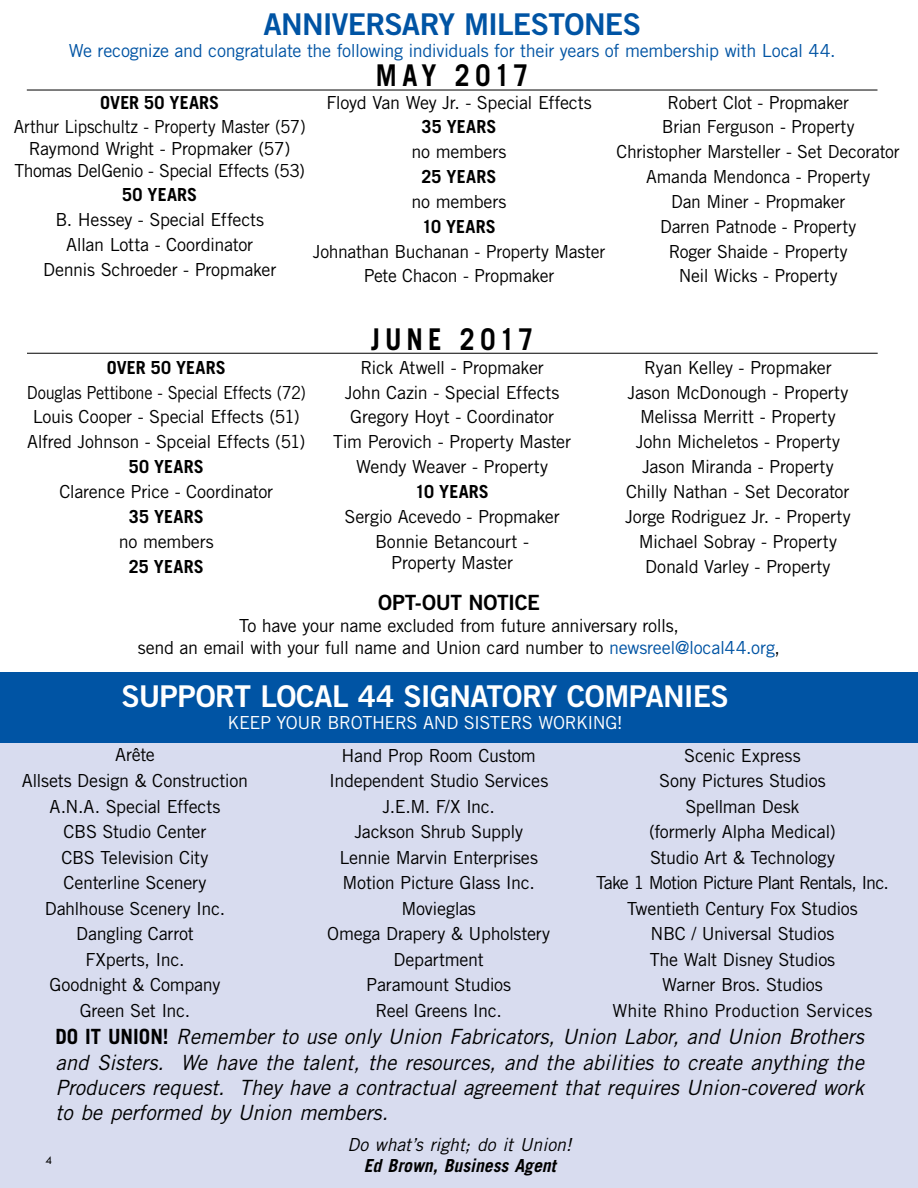
<style>
.page{position:relative;width:918px;height:1188px;background:#fff}
.page>*{position:absolute;margin:0;border:0;box-sizing:border-box;transform-origin:0 0}
.t1{font:30px "Trade Gothic LT Std Bd 2";letter-spacing:-.02em;color:#fff}
.t2{font:30px "Trade Gothic LT Std Bd 2";letter-spacing:-.025em;color:#0054a4}
.t3{font:700 30px "Trade Gothic LT Std";letter-spacing:.18em;color:#000;scale:.9 1}
.t4{font:italic 21px/25.2px "Trade Gothic LT Std";color:#000;text-align:justify}
.t5{font:21px "Trade Gothic LT Std Bd 2";letter-spacing:-.02em;color:#000}
.t6{font:18px/25.5px "Trade Gothic LT Std";letter-spacing:-.015em;color:#000;text-align:center}
.t7{font:18px/24.9px "Trade Gothic LT Std";letter-spacing:-.015em;color:#000;text-align:center;scale:.91 1}
.t8{font:18px/21.6px "Trade Gothic LT Std";letter-spacing:-.015em;color:#000;text-align:center;scale:.95 1}
.t9{font:18px "Trade Gothic LT Std";letter-spacing:-.02em;color:#0054a4}
.t10{font:700 18px "Trade Gothic LT Std";letter-spacing:.01em;color:#000}
.t11{font:18px "Trade Gothic LT Std";letter-spacing:-.025em;color:#fff}
.t12{font:italic 18px "Trade Gothic LT Std";color:#000}
.t13{font:italic 700 18px "Trade Gothic LT Std";color:#000}
.t14{font:12px "Tw Cen";color:#000}
.s1{color:#0054a4}
.s2{font-weight:700;font-style:normal}
</style>
<div class="page">
<hr style="left:917px;top:0;width:1px;height:1188px;background:#0054a4">
<hr style="left:27px;top:90px;width:851px;height:1px;background:#000">
<hr style="left:27px;top:353px;width:851px;height:1px;background:#000">
<div style="left:0;top:735px;width:918px;height:453px;background:#d8dcef"></div>
<div style="left:0;top:672px;width:918px;height:70px;background:#0054a4"></div>
<h1 class="t2" style="left:263px;top:6px;width:379px">ANNIVERSARY MILESTONES</h1>
<p class="t9" style="left:69px;top:39px;width:768px">We recognize and congratulate the following individuals for their years of membership with Local 44.</p>
<p class="t10" style="left:100px;top:91px;width:121px">OVER 50 YEARS</p>
<p class="t8" style="left:14px;top:116px;width:309px">Arthur Lipschultz - Property Master (57)<br>Raymond Wright - Propmaker (57)<br>Thomas DelGenio - Special Effects (53)</p>
<p class="t10" style="left:122px;top:184px;width:77px">50 YEARS</p>
<p class="t6" style="left:43px;top:207px;width:235px;line-height:24.9px">B. Hessey - Special Effects<br>Allan Lotta - Coordinator<br>Dennis Schroeder - Propmaker</p>
<h1 class="t3" style="left:376px;top:57px;width:171px">MAY 2017</h1>
<p class="t6" style="left:326px;top:89px;width:267px">Floyd Van Wey Jr. - Special Effects</p>
<p class="t10" style="left:422px;top:116px;width:77px">35 YEARS</p>
<p class="t6" style="left:412px;top:139px;width:97px">no members</p>
<p class="t10" style="left:422px;top:166px;width:76px">25 YEARS</p>
<p class="t6" style="left:412px;top:189px;width:97px">no members</p>
<p class="t10" style="left:422px;top:215px;width:75px">10 YEARS</p>
<p class="t6" style="left:313px;top:238px;width:294px;line-height:24.9px">Johnathan Buchanan - Property Master<br>Pete Chacon - Propmaker</p>
<p class="t6" style="left:617px;top:89px;width:285px;line-height:24.9px">Robert Clot - Propmaker<br>Brian Ferguson - Property<br>Christopher Marsteller - Set Decorator<br>Amanda Mendonca - Property<br>Dan Miner - Propmaker<br>Darren Patnode - Property<br>Roger Shaide - Property<br>Neil Wicks - Property</p>
<p class="t10" style="left:107px;top:356px;width:121px">OVER 50 YEARS</p>
<p class="t7" style="left:27px;top:380px;width:308px">Douglas Pettibone - Special Effects (72)<br>Louis Cooper - Special Effects (51)<br>Alfred Johnson - Spceial Effects (51)</p>
<p class="t10" style="left:129px;top:456px;width:77px">50 YEARS</p>
<p class="t6" style="left:59px;top:479px;width:215px">Clarence Price - Coordinator</p>
<p class="t10" style="left:129px;top:505px;width:77px">35 YEARS</p>
<p class="t6" style="left:119px;top:528px;width:97px">no members</p>
<p class="t10" style="left:129px;top:555px;width:76px">25 YEARS</p>
<h1 class="t3" style="left:371px;top:321px;width:182px">JUNE 2017</h1>
<p class="t6" style="left:333px;top:355px;width:239px;line-height:24.9px">Rick Atwell - Propmaker<br>John Cazin - Special Effects<br>Gregory Hoyt - Coordinator<br>Tim Perovich - Property Master<br>Wendy Weaver - Property</p>
<p class="t10" style="left:415px;top:481px;width:75px">10 YEARS</p>
<p class="t6" style="left:345px;top:504px;width:217px;line-height:24.9px">Sergio Acevedo - Propmaker<br>Bonnie Betancourt -</p>
<p class="t6" style="left:391px;top:550px;width:123px">Property Master</p>
<p class="t6" style="left:625px;top:355px;width:227px;line-height:24.9px">Ryan Kelley - Propmaker<br>Jason McDonough - Property<br>Melissa Merritt - Property<br>John Micheletos - Property<br>Jason Miranda - Property<br>Chilly Nathan - Set Decorator<br>Jorge Rodriguez Jr. - Property<br>Michael Sobray - Property<br>Donald Varley - Property</p>
<p class="t5" style="left:378px;top:590px;width:163px">OPT-OUT NOTICE</p>
<p class="t6" style="left:138px;top:615px;width:644px;line-height:21.6px">To have your name excluded from future anniversary rolls,<br>send an email with your full name and Union card number to <span class="s1">newsreel@local44.org</span>,</p>
<h1 class="t1" style="left:122px;top:678px;width:609px">SUPPORT LOCAL 44 SIGNATORY COMPANIES</h1>
<p class="t11" style="left:228px;top:712px;width:397px">KEEP YOUR BROTHERS AND SISTERS WORKING!</p>
<p class="t6" style="left:22px;top:742px;width:228px">Arête<br>Allsets Design &amp; Construction<br>A.N.A. Special Effects<br>CBS Studio Center<br>CBS Television City<br>Centerline Scenery<br>Dahlhouse Scenery Inc.<br>Dangling Carrot<br>FXperts, Inc.<br>Goodnight &amp; Company<br>Green Set Inc.</p>
<p class="t6" style="left:327px;top:742px;width:225px">Hand Prop Room Custom<br>Independent Studio Services<br>J.E.M. F/X Inc.<br>Jackson Shrub Supply<br>Lennie Marvin Enterprises<br>Motion Picture Glass Inc.<br>Movieglas<br>Omega Drapery &amp; Upholstery<br>Department<br>Paramount Studios<br>Reel Greens Inc.</p>
<p class="t6" style="left:596px;top:742px;width:294px">Scenic Express<br>Sony Pictures Studios<br>Spellman Desk<br>(formerly Alpha Medical)<br>Studio Art &amp; Technology<br>Take 1 Motion Picture Plant Rentals, Inc.<br>Twentieth Century Fox Studios<br>NBC / Universal Studios<br>The Walt Disney Studios<br>Warner Bros. Studios<br>White Rhino Production Services</p>
<p class="t4" style="left:56px;top:1025px;width:810px"><span class="s2">DO IT UNION!</span> Remember to use only Union Fabricators, Union Labor, and Union Brothers and Sisters. We have the talent, the resources, and the abilities to create anything the Producers request. They have a contractual agreement that requires Union-covered work to be performed by Union members.</p>
<p class="t12" style="left:348px;top:1133px;width:226px">Do what’s right; do it Union!</p>
<p class="t13" style="left:364px;top:1155px;width:193px">Ed Brown, Business Agent</p>
<p class="t14" style="left:45px;top:1153px;width:8px">4</p>
</div>
